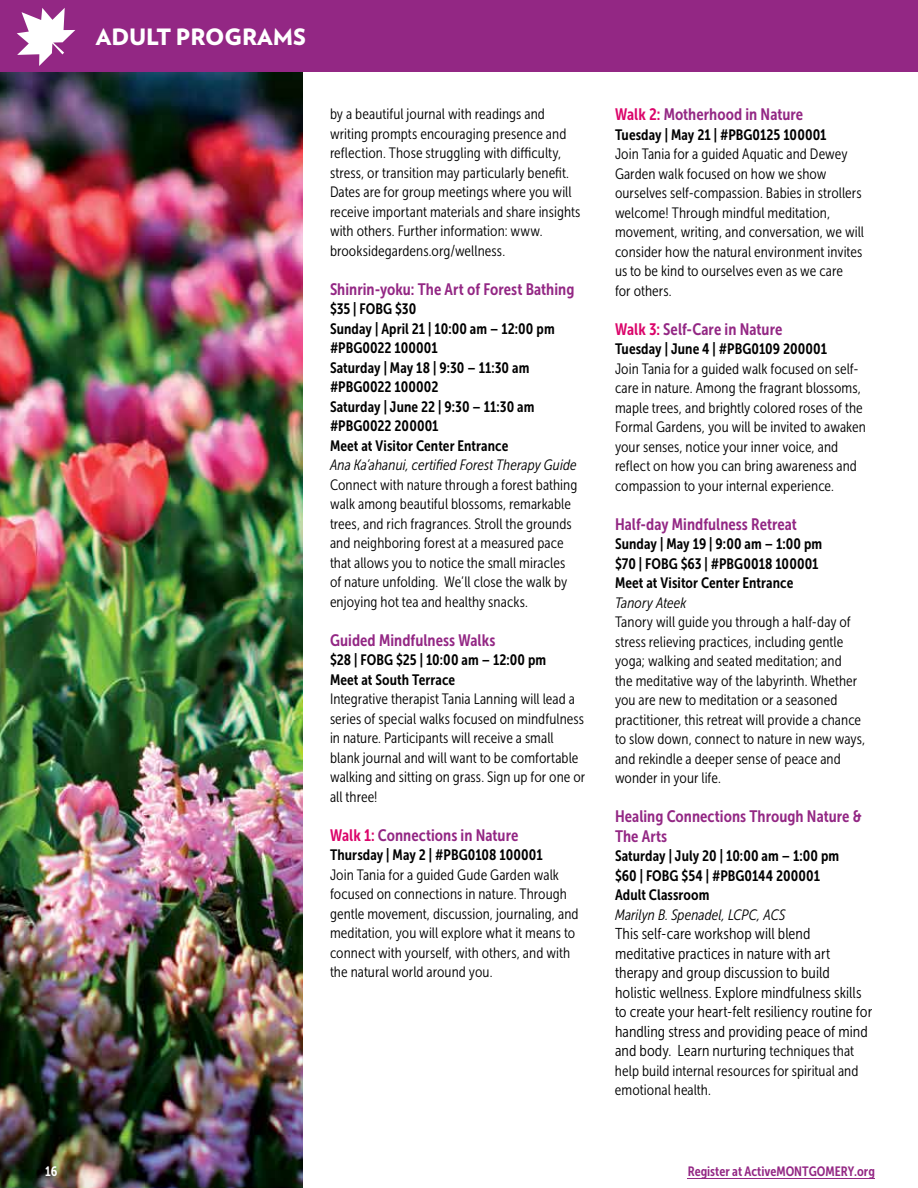
<style>
.page{position:relative;width:918px;height:1188px;background:#fff}
.page>*{position:absolute;margin:0;border:0;box-sizing:border-box;transform-origin:0 0}
.t1{font:900 22.5px "Verlag";color:#fff}
.t2{font:16.5px/19.5px "Museo Sans Cond 700";letter-spacing:.005em;color:#932784}
.t3{font:15.75px/19.5px "Museo Sans Cond 300";color:#000}
.t4{font:15px/19.5px "Museo Sans Cond 300";letter-spacing:.005em;color:#000}
.t5{font:15px/19.5px "Museo Sans Cond 700";letter-spacing:.005em;color:#000}
.t6{font:italic 15px "Museo Sans Cond 300";letter-spacing:.005em;color:#000}
.t7{font:13.5px "Museo Sans Cond 700";color:#932784}
.t8{font:13.5px "Museo Sans Cond 700";color:#fff}
.s1{color:#db046a}
.s2{font-size:15px}
</style>
<div class="page">
<img style="left:0;top:72px;width:302px;height:1116px">
<div style="left:0;top:0;width:918px;height:72px;background:#932784"></div>
<hr style="left:688px;top:1178px;width:187px;height:1px;background:#932784">
<svg style="left:17px;top:8px;width:58px;height:58px"></svg>
<h1 class="t1" style="left:96px;top:18px;width:212px">ADULT PROGRAMS</h1>
<p class="t4" style="left:330px;top:104px;width:252px">by a beautiful journal with readings and writing prompts encouraging presence and reflection. Those struggling with difficulty, stress, or transition may particularly benefit.<br>Dates are for group meetings where you will receive important materials and share insights with others. Further information: www. brooksidegardens.org/wellness.</p>
<p class="t2" style="left:330px;top:279px;width:246px">Shinrin-yoku: The Art of Forest Bathing</p>
<p class="t5" style="left:330px;top:299px;width:226px">$35 | FOBG $30<br>Sunday | April 21 | 10:00 am – 12:00 pm #PBG0022 100001<br>Saturday | May 18 | 9:30 – 11:30 am #PBG0022 100002<br>Saturday | June 22 | 9:30 – 11:30 am #PBG0022 200001<br>Meet at Visitor Center Entrance</p>
<p class="t6" style="left:330px;top:457px;width:248px">Ana Ka’ahanui, certified Forest Therapy Guide</p>
<p class="t4" style="left:330px;top:475px;width:249px">Connect with nature through a forest bathing walk among beautiful blossoms, remarkable trees, and rich fragrances. Stroll the grounds and neighboring forest at a measured pace that allows you to notice the small miracles of nature unfolding. We’ll close the walk by enjoying hot tea and healthy snacks.</p>
<p class="t2" style="left:330px;top:630px;width:167px">Guided Mindfulness Walks</p>
<p class="t5" style="left:330px;top:650px;width:218px">$28 | FOBG $25 | 10:00 am – 12:00 pm<br>Meet at South Terrace</p>
<p class="t4" style="left:330px;top:689px;width:257px">Integrative therapist Tania Lanning will lead a series of special walks focused on mindfulness in nature. Participants will receive a small blank journal and will want to be comfortable walking and sitting on grass. Sign up for one or all three!</p>
<p class="t2" style="left:330px;top:825px;width:190px"><span class="s1">Walk 1:</span> Connections in Nature</p>
<p class="t5" style="left:330px;top:845px;width:214px">Thursday | May 2 | #PBG0108 100001</p>
<p class="t4" style="left:330px;top:865px;width:250px">Join Tania for a guided Gude Garden walk focused on connections in nature. Through gentle movement, discussion, journaling, and meditation, you will explore what it means to connect with yourself, with others, and with the natural world around you.</p>
<p class="t2" style="left:615px;top:105px;width:190px"><span class="s1">Walk 2:</span> Motherhood in Nature</p>
<p class="t5" style="left:615px;top:125px;width:213px">Tuesday | May 21 | #PBG0125 100001</p>
<p class="t4" style="left:615px;top:145px;width:251px">Join Tania for a guided Aquatic and Dewey Garden walk focused on how we show ourselves self-compassion. Babies in strollers welcome! Through mindful meditation, movement, writing, and conversation, we will consider how the natural environment invites us to be kind to ourselves even as we care<br>for others.</p>
<p class="t2" style="left:615px;top:319px;width:169px"><span class="s1">Walk 3:</span> Self-Care in Nature</p>
<p class="t5" style="left:615px;top:339px;width:214px">Tuesday | June 4 | #PBG0109 200001</p>
<p class="t4" style="left:615px;top:359px;width:253px">Join Tania for a guided walk focused on self&shy;care in nature. Among the fragrant blossoms, maple trees, and brightly colored roses of the Formal Gardens, you will be invited to awaken your senses, notice your inner voice, and reflect on how you can bring awareness and compassion to your internal experience.</p>
<p class="t2" style="left:615px;top:514px;width:183px">Half-day Mindfulness Retreat</p>
<p class="t5" style="left:615px;top:534px;width:209px">Sunday | May 19 | 9:00 am – 1:00 pm $70 | FOBG $63 | #PBG0018 100001<br>Meet at Visitor Center Entrance</p>
<p class="t6" style="left:615px;top:595px;width:73px">Tanory Ateek</p>
<p class="t4" style="left:615px;top:613px;width:252px">Tanory will guide you through a half-day of stress relieving practices, including gentle yoga; walking and seated meditation; and<br>the meditative way of the labyrinth. Whether you are new to meditation or a seasoned practitioner, this retreat will provide a chance to slow down, connect to nature in new ways, and rekindle a deeper sense of peace and wonder in your life.</p>
<p class="t2" style="left:615px;top:807px;width:248px">Healing Connections Through Nature &amp;<br>The Arts</p>
<p class="t5" style="left:615px;top:846px;width:226px">Saturday | July 20 | 10:00 am – 1:00 pm $60 | FOBG $54 | #PBG0144 200001<br>Adult Classroom</p>
<p class="t6" style="left:615px;top:907px;width:172px">Marilyn B. Spenadel, LCPC, ACS</p>
<p class="t3" style="left:615px;top:924px;width:259px">This self-care workshop will blend meditative practices in nature with art therapy and group discussion to build holistic wellness. Explore mindfulness skills to create your heart-felt resiliency routine for handling stress and providing peace of mind and body. Learn nurturing <span class="s2">techniques that</span></p>
<p class="t4" style="left:615px;top:1061px;width:245px">help build internal resources for spiritual and emotional health.</p>
<p class="t8" style="left:45px;top:1164px;width:14px">16</p>
<p class="t7" style="left:688px;top:1164px;width:189px">Register at ActiveMONTGOMERY.org</p>
</div>
